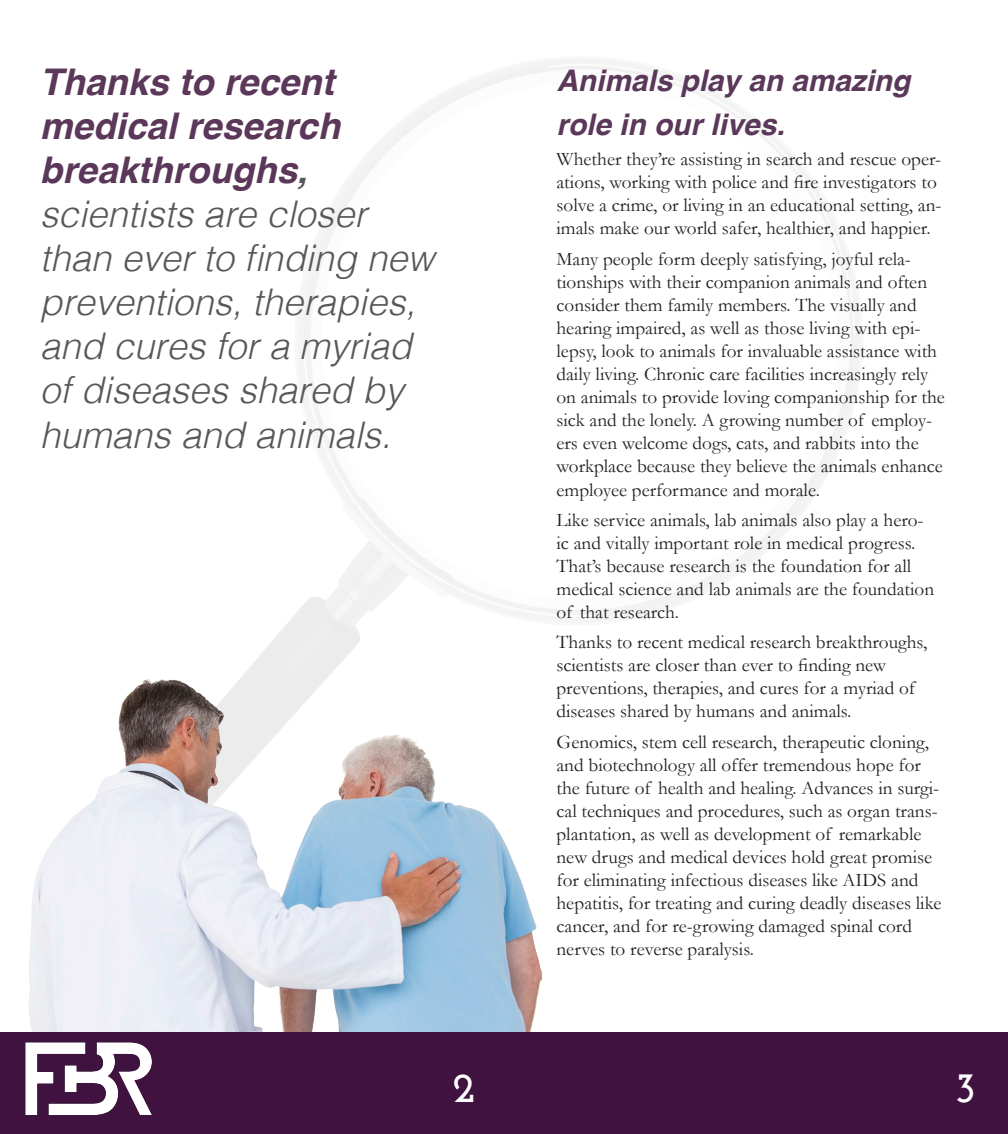
<style>
.page{position:relative;width:1008px;height:1134px;background:#fff}
.page>*{position:absolute;margin:0;border:0;box-sizing:border-box;transform-origin:0 0}
.t1{font:700 42px "Josefin Slab";color:#fff}
.t2{font:italic 300 36.75px/44.1px "Helvetica";color:#57585a}
.t3{font:italic 700 29.75px/44.1px "Helvetica";color:#5b3859}
.t4{font:19.25px/23.1px "Garamond";color:#231f20}
.s1{font-weight:700;color:#5b3859}
.s2{font-weight:700}
</style>
<div class="page">
<img style="left:274px;top:59px;width:667px;height:974px">
<img style="left:0;top:639px;width:548px;height:394px">
<div style="left:0;top:1033px;width:1008px;height:101px;background:#40123f"></div>
<img style="left:25px;top:1042px;width:127px;height:73px">
<h2 class="t2" style="left:40px;top:58px;width:396px"><span class="s1">Thanks to recent medical research breakthroughs</span><span class="s2">, </span>scientists are closer than ever to finding new preventions, therapies, and cures for a myriad of diseases shared by humans and animals.</h2>
<h3 class="t3" style="left:556px;top:59px;width:355px">Animals play an amazing role in our lives.</h3>
<p class="t4" style="left:556px;top:147px;width:387px">Whether they’re assisting in search and rescue oper&shy;ations, working with police and fire investigators to solve a crime, or living in an educational setting, an&shy;imals make our world safer, healthier, and happier.</p>
<p class="t4" style="left:556px;top:247px;width:390px">Many people form deeply satisfying, joyful rela&shy;tionships with their companion animals and often consider them family members. The visually and hearing impaired, as well as those living with epi&shy;lepsy, look to animals for invaluable assistance with daily living. Chronic care facilities increasingly rely on animals to provide loving companionship for the sick and the lonely. A growing number of employ&shy;ers even welcome dogs, cats, and rabbits into the workplace because they believe the animals enhance employee performance and morale.</p>
<p class="t4" style="left:556px;top:508px;width:379px">Like service animals, lab animals also play a hero&shy;ic and vitally important role in medical progress.<br>That’s because research is the foundation for all medical science and lab animals are the foundation of that research.</p>
<p class="t4" style="left:556px;top:630px;width:372px">Thanks to recent medical research breakthroughs, scientists are closer than ever to finding new preventions, therapies, and cures for a myriad of diseases shared by humans and animals.</p>
<p class="t4" style="left:556px;top:730px;width:386px">Genomics, stem cell research, therapeutic cloning, and biotechnology all offer tremendous hope for the future of health and healing. Advances in surgi&shy;cal techniques and procedures, such as organ trans&shy;plantation, as well as development of remarkable new drugs and medical devices hold great promise for eliminating infectious diseases like AIDS and hepatitis, for treating and curing deadly diseases like cancer, and for re-growing damaged spinal cord nerves to reverse paralysis.</p>
<h1 class="t1" style="left:452px;top:1063px;width:23px">2</h1>
<h1 class="t1" style="left:955px;top:1063px;width:23px">3</h1>
</div>
